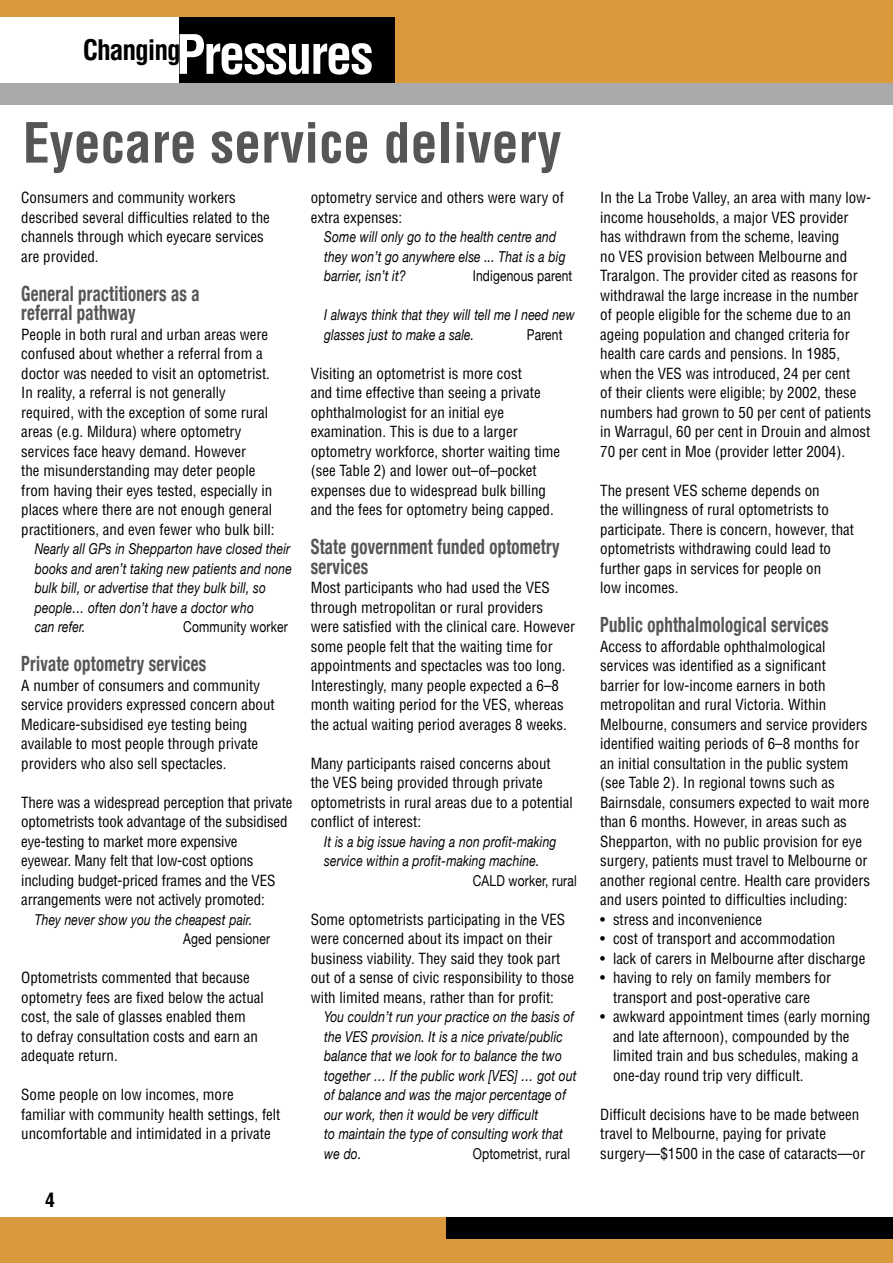
<style>
.page{position:relative;width:893px;height:1263px;background:#fff}
.page>*{position:absolute;margin:0;border:0;box-sizing:border-box;transform-origin:0 0}
.t1{font:700 condensed 54px "Helvetica";color:#565656}
.t2{font:700 condensed 52.95px "Helvetica";letter-spacing:-.04em;color:#fff}
.t3{font:700 condensed 27.6px "Helvetica";letter-spacing:-.04em;color:#000}
.t4{font:700 condensed 21px/19.5px "Helvetica Neue";letter-spacing:.015em;color:#565656;scale:.8 1}
.t5{font:700 condensed 19.5px "Helvetica";color:#000}
.t6{font:condensed 15px/19.5px "Helvetica";color:#000}
.t7{font:italic 15px/19.5px "Helvetica Neue";letter-spacing:.015em;color:#000;scale:.8 1}
.t8{font:15px "Helvetica Neue";letter-spacing:.015em;color:#000;scale:.8 1}
</style>
<div class="page">
<div style="left:0;top:0;width:893px;height:105px;background:#db993d"></div>
<div style="left:0;top:1217px;width:893px;height:46px;background:#db993d"></div>
<div style="left:0;top:17px;width:180px;height:67px;background:#fff"></div>
<div style="left:180px;top:18px;width:215px;height:66px;background:#000"></div>
<div style="left:0;top:84px;width:893px;height:21px;background:#aaa"></div>
<div style="left:446px;top:1217px;width:447px;height:22px;background:#000"></div>
<h2 class="t2" style="left:176px;top:21px;width:199px">Pressures</h2>
<h3 class="t3" style="left:83px;top:33px;width:100px">Changing</h3>
<h1 class="t1" style="left:23px;top:109px;width:540px">Eyecare service delivery</h1>
<p class="t6" style="left:21px;top:188px;width:250px">Consumers and community workers described several difficulties related to the channels through which eyecare services are provided.</p>
<h3 class="t4" style="left:21px;top:283px;width:224px">General practitioners as a referral pathway</h3>
<p class="t6" style="left:21px;top:325px;width:255px">People in both rural and urban areas were confused about whether a referral from a doctor was needed to visit an optometrist.<br>In reality, a referral is not generally required, with the exception of some rural areas (e.g. Mildura) where optometry services face heavy demand. However<br>the misunderstanding may deter people from having their eyes tested, especially in places where there are not enough general practitioners, and even fewer who bulk bill:</p>
<p class="t7" style="left:35px;top:539px;width:323px">Nearly all GPs in Shepparton have closed their books and aren’t taking new patients and none bulk bill, or advertise that they bulk bill, so people… often don’t have a doctor who<br>can refer.</p>
<p class="t6" style="left:311px;top:188px;width:255px">optometry service and others were wary of extra expenses:</p>
<p class="t7" style="left:324px;top:227px;width:303px">Some will only go to the health centre and they won’t go anywhere else ... That is a big barrier, isn’t it?</p>
<p class="t8" style="left:473px;top:267px;width:126px">Indigenous parent</p>
<p class="t7" style="left:324px;top:305px;width:315px">I always think that they will tell me I need new glasses just to make a sale.</p>
<p class="t8" style="left:527px;top:326px;width:46px">Parent</p>
<p class="t6" style="left:311px;top:364px;width:251px">Visiting an optometrist is more cost<br>and time effective than seeing a private ophthalmologist for an initial eye examination. This is due to a larger optometry workforce, shorter waiting time (see Table 2) and lower out–of–pocket expenses due to widespread bulk billing and the fees for optometry being capped.</p>
<h3 class="t4" style="left:311px;top:537px;width:313px">State government funded optometry services</h3>
<p class="t6" style="left:311px;top:578px;width:266px">Most participants who had used the VES through metropolitan or rural providers were satisfied with the clinical care. However some people felt that the waiting time for appointments and spectacles was too long.<br>Interestingly, many people expected a 6–8 month waiting period for the VES, whereas the actual waiting period averages 8 weeks.</p>
<p class="t6" style="left:311px;top:754px;width:263px">Many participants raised concerns about<br>the VES being provided through private optometrists in rural areas due to a potential conflict of interest:</p>
<p class="t7" style="left:324px;top:831px;width:292px">It is a big issue having a non profit-making service within a profit-making machine.</p>
<p class="t8" style="left:473px;top:872px;width:131px">CALD worker, rural</p>
<p class="t6" style="left:311px;top:910px;width:265px">Some optometrists participating in the VES were concerned about its impact on their business viability. They said they took part out of a sense of civic responsibility to those with limited means, rather than for profit:</p>
<p class="t7" style="left:324px;top:1007px;width:317px">You couldn’t run your practice on the basis of the VES provision. It is a nice private/public balance that we look for to balance the two together … If the public work [VES] … got out of balance and was the major percentage of our work, then it would be very difficult<br>to maintain the type of consulting work that we do.</p>
<p class="t8" style="left:183px;top:618px;width:132px">Community worker</p>
<h3 class="t4" style="left:21px;top:654px;width:233px">Private optometry services</h3>
<p class="t6" style="left:21px;top:676px;width:255px">A number of consumers and community service providers expressed concern about Medicare-subsidised eye testing being available to most people through private providers who also sell spectacles.</p>
<p class="t6" style="left:21px;top:793px;width:273px">There was a widespread perception that private optometrists took advantage of the subsidised eye-testing to market more expensive<br>eyewear. Many felt that low-cost options including budget-priced frames and the VES arrangements were not actively promoted:</p>
<p class="t7" style="left:35px;top:909px;width:273px">They never show you the cheapest pair.</p>
<p class="t8" style="left:183px;top:930px;width:110px">Aged pensioner</p>
<p class="t6" style="left:21px;top:968px;width:244px">Optometrists commented that because optometry fees are fixed below the actual cost, the sale of glasses enabled them<br>to defray consultation costs and earn an adequate return.</p>
<p class="t6" style="left:21px;top:1085px;width:261px">Some people on low incomes, more familiar with community health settings, felt uncomfortable and intimidated in a private</p>
<p class="t8" style="left:473px;top:1145px;width:123px">Optometrist, rural</p>
<h3 class="t5" style="left:45px;top:1187px;width:11px">4</h3>
<p class="t6" style="left:600px;top:188px;width:273px">In the La Trobe Valley, an area with many low&shy;income households, a major VES provider has withdrawn from the scheme, leaving<br>no VES provision between Melbourne and Traralgon. The provider cited as reasons for withdrawal the large increase in the number of people eligible for the scheme due to an ageing population and changed criteria for health care cards and pensions. In 1985, when the VES was introduced, 24 per cent<br>of their clients were eligible; by 2002, these numbers had grown to 50 per cent of patients in Warragul, 60 per cent in Drouin and almost 70 per cent in Moe (provider letter 2004).</p>
<p class="t6" style="left:600px;top:481px;width:255px">The present VES scheme depends on<br>the willingness of rural optometrists to participate. There is concern, however, that optometrists withdrawing could lead to further gaps in services for people on<br>low incomes.</p>
<h3 class="t4" style="left:600px;top:615px;width:287px">Public ophthalmological services</h3>
<p class="t6" style="left:600px;top:637px;width:271px">Access to affordable ophthalmological services was identified as a significant<br>barrier for low-income earners in both metropolitan and rural Victoria. Within Melbourne, consumers and service providers identified waiting periods of 6–8 months for an initial consultation in the public system (see Table 2). In regional towns such as Bairnsdale, consumers expected to wait more than 6 months. However, in areas such as Shepparton, with no public provision for eye surgery, patients must travel to Melbourne or another regional centre. Health care providers and users pointed to difficulties including:</p>
<p class="t6" style="left:600px;top:910px;width:163px">• stress and inconvenience</p>
<p class="t6" style="left:600px;top:929px;width:237px">• cost of transport and accommodation</p>
<p class="t6" style="left:600px;top:949px;width:267px">• lack of carers in Melbourne after discharge</p>
<p class="t6" style="left:600px;top:968px;width:233px;text-align:center">• having to rely on family members for transport and post-operative care</p>
<p class="t6" style="left:613px;top:1007px;width:259px;text-indent:-13px">• awkward appointment times (early morning and late afternoon), compounded by the limited train and bus schedules, making a one-day round trip very difficult.</p>
<p class="t6" style="left:600px;top:1105px;width:266px">Difficult decisions have to be made between travel to Melbourne, paying for private surgery—$1500 in the case of cataracts—or</p>
</div>
